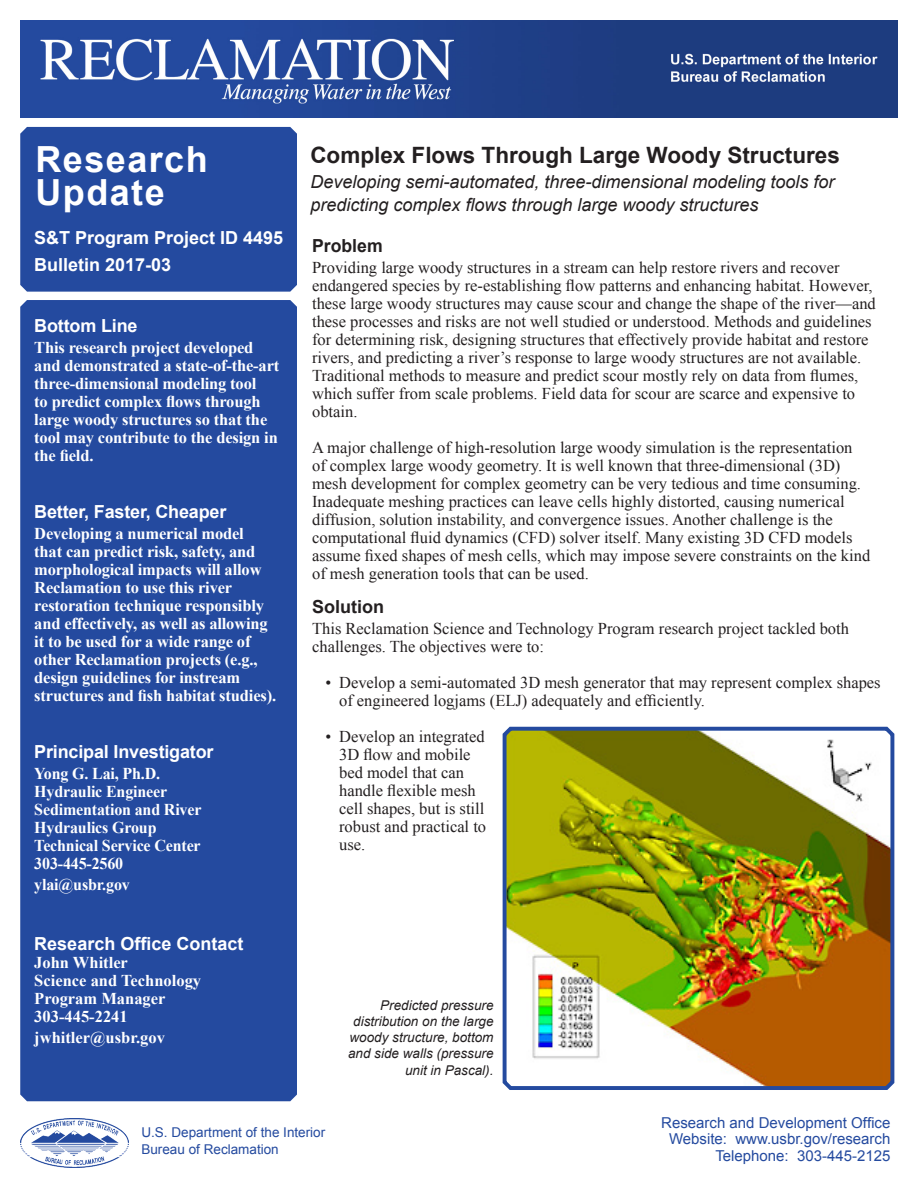
<style>
.page{position:relative;width:918px;height:1188px;background:#fff}
.page>*{position:absolute;margin:0;border:0;box-sizing:border-box;transform-origin:0 0}
.t1{font:700 36px/33px "Arial";letter-spacing:.04em;color:#fff}
.t2{font:700 22.5px "Arial";color:#231f20}
.t3{font:700 18px/27px "Arial";letter-spacing:-.005em;color:#fff}
.t4{font:italic 18px/22.5px "Arial";color:#231f20}
.t5{font:700 18px "Arial";color:#231f20}
.t6{font:16.5px/18px "Times New Roman";color:#231f20}
.t7{font:700 16.5px/18px "Times New Roman";letter-spacing:-.01em;color:#fff}
.t8{font:15px/16.5px "Arial";color:#244a9f;text-align:right}
.t9{font:italic 13.5px/16.2px "Arial";color:#231f20;text-align:right}
.t10{font:13.5px/16.2px "Arial";color:#244a9f}
</style>
<div class="page">
<img style="left:502px;top:726px;width:393px;height:364px">
<div style="left:20px;top:300px;width:277px;height:801px;background:#244a9f"></div>
<div style="left:20px;top:127px;width:277px;height:165px;background:#244a9f"></div>
<img style="left:20px;top:20px;width:878px;height:97px">
<img style="left:20px;top:1119px;width:109px;height:49px">
<h1 class="t1" style="left:36px;top:144px;width:174px">Research<br>Update</h1>
<p class="t3" style="left:34px;top:224px;width:251px">S&amp;T Program Project ID 4495<br>Bulletin 2017-03</p>
<p class="t3" style="left:34px;top:313px;width:105px">Bottom Line</p>
<p class="t7" style="left:34px;top:338px;width:247px">This research project developed and demonstrated a state-of-the-art three-dimensional modeling tool<br>to predict complex flows through large woody structures so that the tool may contribute to the design in the field.</p>
<p class="t3" style="left:34px;top:499px;width:194px">Better, Faster, Cheaper</p>
<p class="t7" style="left:34px;top:524px;width:243px">Developing a numerical model<br>that can predict risk, safety, and morphological impacts will allow Reclamation to use this river restoration technique responsibly and effectively, as well as allowing it to be used for a wide range of other Reclamation projects (e.g., design guidelines for instream structures and fish habitat studies).</p>
<p class="t3" style="left:34px;top:739px;width:181px">Principal Investigator</p>
<p class="t7" style="left:34px;top:764px;width:169px">Yong G. Lai, Ph.D.<br>Hydraulic Engineer<br>Sedimentation and River<br>Hydraulics Group<br>Technical Service Center<br>303-445-2560</p>
<p class="t7" style="left:34px;top:875px;width:97px">ylai@usbr.gov</p>
<p class="t3" style="left:34px;top:931px;width:211px">Research Office Contact</p>
<p class="t7" style="left:34px;top:953px;width:168px">John Whitler<br>Science and Technology<br>Program Manager<br>303-445-2241</p>
<p class="t7" style="left:34px;top:1028px;width:132px">jwhitler@usbr.gov</p>
<h2 class="t2" style="left:310px;top:140px;width:531px">Complex Flows Through Large Woody Structures</h2>
<p class="t4" style="left:310px;top:171px;width:526px">Developing semi-automated, three-dimensional modeling tools for predicting complex flows through large woody structures</p>
<p class="t5" style="left:312px;top:233px;width:72px">Problem</p>
<p class="t6" style="left:312px;top:258px;width:565px">Providing large woody structures in a stream can help restore rivers and recover endangered species by re-establishing flow patterns and enhancing habitat. However, these large woody structures may cause scour and change the shape of the river—and these processes and risks are not well studied or understood. Methods and guidelines for determining risk, designing structures that effectively provide habitat and restore rivers, and predicting a river’s response to large woody structures are not available.<br>Traditional methods to measure and predict scour mostly rely on data from flumes, which suffer from scale problems. Field data for scour are scarce and expensive to obtain.</p>
<p class="t6" style="left:312px;top:438px;width:560px">A major challenge of high-resolution large woody simulation is the representation of complex large woody geometry. It is well known that three-dimensional (3D) mesh development for complex geometry can be very tedious and time consuming.<br>Inadequate meshing practices can leave cells highly distorted, causing numerical diffusion, solution instability, and convergence issues. Another challenge is the computational fluid dynamics (CFD) solver itself. Many existing 3D CFD models assume fixed shapes of mesh cells, which may impose severe constraints on the kind of mesh generation tools that can be used.</p>
<p class="t5" style="left:312px;top:595px;width:73px">Solution</p>
<p class="t6" style="left:312px;top:619px;width:538px">This Reclamation Science and Technology Program research project tackled both challenges. The objectives were to:</p>
<p class="t6" style="left:339px;top:673px;width:543px;text-indent:-13px">• Develop a semi-automated 3D mesh generator that may represent complex shapes of engineered logjams (ELJ) adequately and efficiently.</p>
<p class="t6" style="left:339px;top:727px;width:149px;text-indent:-13px">• Develop an integrated<br>3D flow and mobile bed model that can handle flexible mesh cell shapes, but is still robust and practical to use.</p>
<p class="t9" style="left:348px;top:997px;width:147px">Predicted pressure distribution on the large woody structure, bottom and side walls (pressure unit in Pascal).</p>
<p class="t10" style="left:141px;top:1125px;width:185px">U.S. Department of the Interior<br>Bureau of Reclamation</p>
<p class="t8" style="left:661px;top:1114px;width:231px">Research and Development Office<br>Website: www.usbr.gov/research<br>Telephone: 303-445-2125</p>
</div>
